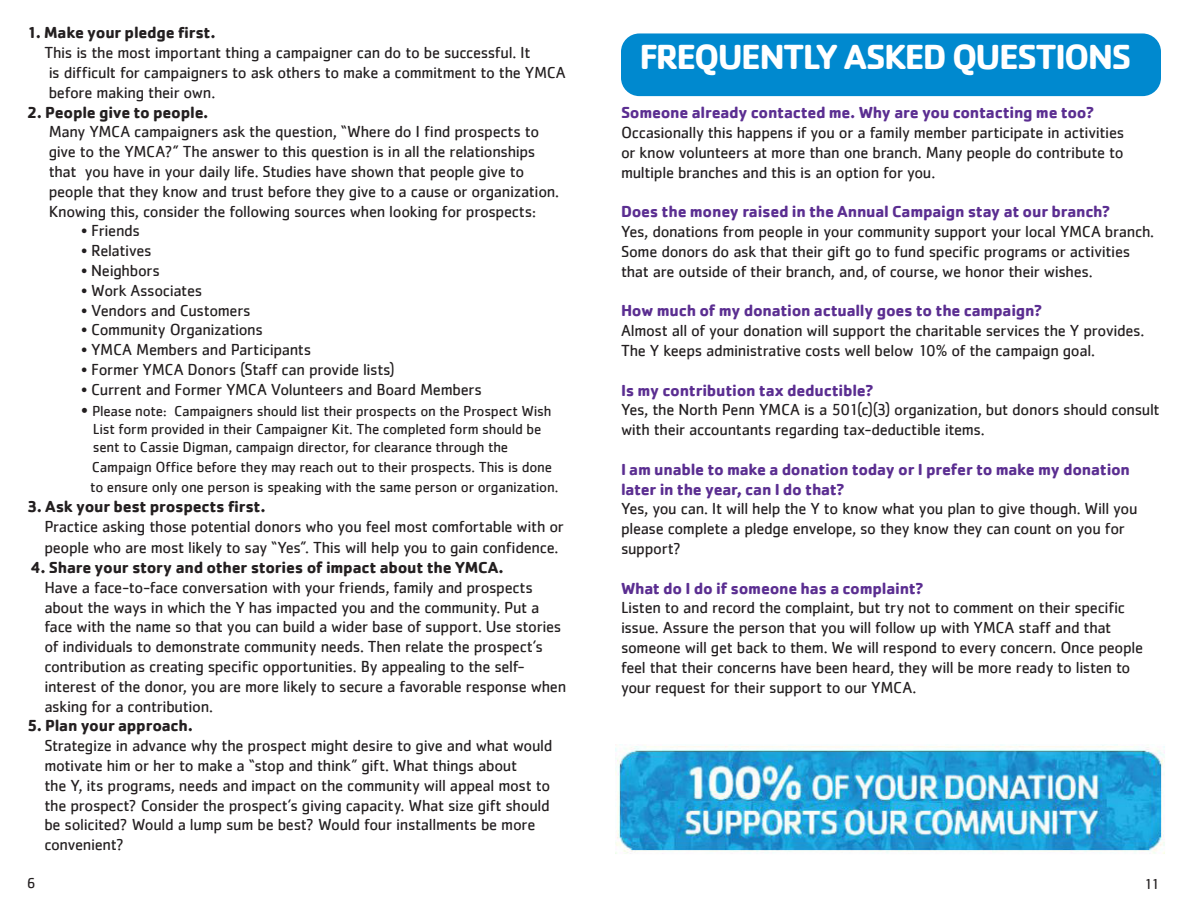
<style>
.page{position:relative;width:1188px;height:918px;background:#fff}
.page>*{position:absolute;margin:0;border:0;box-sizing:border-box;transform-origin:0 0}
.t1{font:700 36px "Cachet";letter-spacing:-.05em;color:#fff}
.t2{font:16.5px/19.8px "Cachet";letter-spacing:-.02em;color:#231f20}
.t3{font:700 16.5px/19.8px "Cachet";letter-spacing:-.015em;color:#5b2e91}
.t4{font:15px/18px "Cachet";letter-spacing:-.015em;color:#231f20}
.s1{font-weight:700}
.s2{font-size:18px}
</style>
<div class="page">
<div style="left:621px;top:33px;width:540px;height:63px;background:#0089cf;border-radius:18px"></div>
<img style="left:616px;top:744px;width:549px;height:110px">
<p class="t2" style="left:44px;top:23px;width:488px;text-indent:-17px"><span class="s1">1. Make your pledge first.<br></span>This is the most important thing a campaigner can do to be successful. It</p>
<p class="t2" style="left:49px;top:62px;width:519px">is difficult for campaigners to ask others to make a commitment to the YMCA</p>
<p class="t2" style="left:49px;top:82px;width:168px">before making their own.</p>
<p class="t2" style="left:49px;top:102px;width:492px;text-indent:-22px"><span class="s1">2. People give to people.<br></span>Many YMCA campaigners ask the question, “Where do I find prospects to</p>
<p class="t2" style="left:49px;top:142px;width:488px">give to the YMCA?” The answer to this question is in all the relationships</p>
<p class="t2" style="left:49px;top:161px;width:477px">that you have in your daily life. Studies have shown that people give to</p>
<p class="t2" style="left:49px;top:181px;width:512px">people that they know and trust before they give to a cause or organization.<br>Knowing this, consider the following sources when looking for prospects:</p>
<p class="t2" style="left:81px;top:221px;width:61px">• Friends</p>
<p class="t2" style="left:81px;top:241px;width:72px">• Relatives</p>
<p class="t2" style="left:81px;top:260px;width:81px">• Neighbors</p>
<p class="t2" style="left:81px;top:280px;width:123px">• Work Associates</p>
<p class="t2" style="left:81px;top:300px;width:171px">• Vendors and Customers</p>
<p class="t2" style="left:81px;top:320px;width:183px">• Community Organizations</p>
<p class="t2" style="left:81px;top:340px;width:232px">• YMCA Members and Participants</p>
<p class="t2" style="left:81px;top:359px;width:315px">• Former YMCA Donors (Staff can provide lists)</p>
<p class="t2" style="left:81px;top:379px;width:402px">• Current and Former YMCA Volunteers and Board Members</p>
<p class="t4" style="left:93px;top:402px;width:460px;text-indent:-12px"><span class="s2">•</span> Please note: Campaigners should list their prospects on the Prospect Wish<br>List form provided in their Campaigner Kit. The completed form should be sent to Cassie Digman, campaign director, for clearance through the</p>
<p class="t4" style="left:92px;top:458px;width:462px">Campaign Office before they may reach out to their prospects. This is done</p>
<p class="t4" style="left:90px;top:478px;width:470px">to ensure only one person is speaking with the same person or organization.</p>
<p class="t2" style="left:44px;top:496px;width:521px;text-indent:-17px"><span class="s1">3. Ask your best prospects first.<br></span>Practice asking those potential donors who you feel most comfortable with or</p>
<p class="t2" style="left:44px;top:538px;width:516px">people who are most likely to say “Yes”. This will help you to gain confidence.</p>
<p class="t2" style="left:44px;top:557px;width:490px;text-indent:-14px"><span class="s1">4. Share your story and other stories of impact about the YMCA.<br></span>Have a face-to-face conversation with your friends, family and prospects</p>
<p class="t2" style="left:44px;top:597px;width:497px">about the ways in which the Y has impacted you and the community. Put a</p>
<p class="t2" style="left:44px;top:617px;width:519px">face with the name so that you can build a wider base of support. Use stories</p>
<p class="t2" style="left:44px;top:637px;width:500px">of individuals to demonstrate community needs. Then relate the prospect’s</p>
<p class="t2" style="left:44px;top:656px;width:482px">contribution as creating specific opportunities. By appealing to the self-</p>
<p class="t2" style="left:44px;top:676px;width:523px">interest of the donor, you are more likely to secure a favorable response when</p>
<p class="t2" style="left:44px;top:696px;width:170px">asking for a contribution.</p>
<p class="t2" style="left:44px;top:716px;width:510px;text-indent:-17px"><span class="s1">5. Plan your approach.<br></span>Strategize in advance why the prospect might desire to give and what would</p>
<p class="t2" style="left:44px;top:755px;width:474px">motivate him or her to make a “stop and think” gift. What things about</p>
<p class="t2" style="left:44px;top:775px;width:507px">the Y, its programs, needs and impact on the community will appeal most to the prospect? Consider the prospect’s giving capacity. What size gift should</p>
<p class="t2" style="left:44px;top:815px;width:493px">be solicited? Would a lump sum be best? Would four installments be more</p>
<p class="t2" style="left:44px;top:835px;width:81px">convenient?</p>
<p class="t1" style="left:639px;top:34px;width:494px">FREQUENTLY ASKED QUESTIONS</p>
<p class="t3" style="left:621px;top:102px;width:475px">Someone already contacted me. Why are you contacting me too?</p>
<p class="t2" style="left:621px;top:123px;width:505px;text-align:justify">Occasionally this happens if you or a family member participate in activities or know volunteers at more than one branch. Many people do contribute to multiple branches and this is an option for you.</p>
<p class="t3" style="left:621px;top:201px;width:491px">Does the money raised in the Annual Campaign stay at our branch?</p>
<p class="t2" style="left:621px;top:222px;width:535px">Yes, donations from people in your community support your local YMCA branch.<br>Some donors do ask that their gift go to fund specific programs or activities that are outside of their branch, and, of course, we honor their wishes.</p>
<p class="t3" style="left:621px;top:300px;width:423px">How much of my donation actually goes to the campaign?</p>
<p class="t2" style="left:621px;top:321px;width:525px">Almost all of your donation will support the charitable services the Y provides.<br>The Y keeps administrative costs well below 10% of the campaign goal.</p>
<p class="t3" style="left:621px;top:380px;width:254px">Is my contribution tax deductible?</p>
<p class="t2" style="left:621px;top:400px;width:540px">Yes, the North Penn YMCA is a 501(c)(3) organization, but donors should consult with their accountants regarding tax-deductible items.</p>
<p class="t3" style="left:621px;top:459px;width:511px">I am unable to make a donation today or I prefer to make my donation later in the year, can I do that?</p>
<p class="t2" style="left:621px;top:499px;width:518px">Yes, you can. It will help the Y to know what you plan to give though. Will you please complete a pledge envelope, so they know they can count on you for support?</p>
<p class="t3" style="left:621px;top:578px;width:304px">What do I do if someone has a complaint?</p>
<p class="t2" style="left:621px;top:598px;width:524px">Listen to and record the complaint, but try not to comment on their specific issue. Assure the person that you will follow up with YMCA staff and that someone will get back to them. We will respond to every concern. Once people feel that their concerns have been heard, they will be more ready to listen to your request for their support to our YMCA.</p>
<p class="t4" style="left:27px;top:874px;width:10px">6</p>
<p class="t4" style="left:1144px;top:875px;width:17px">11</p>
</div>
